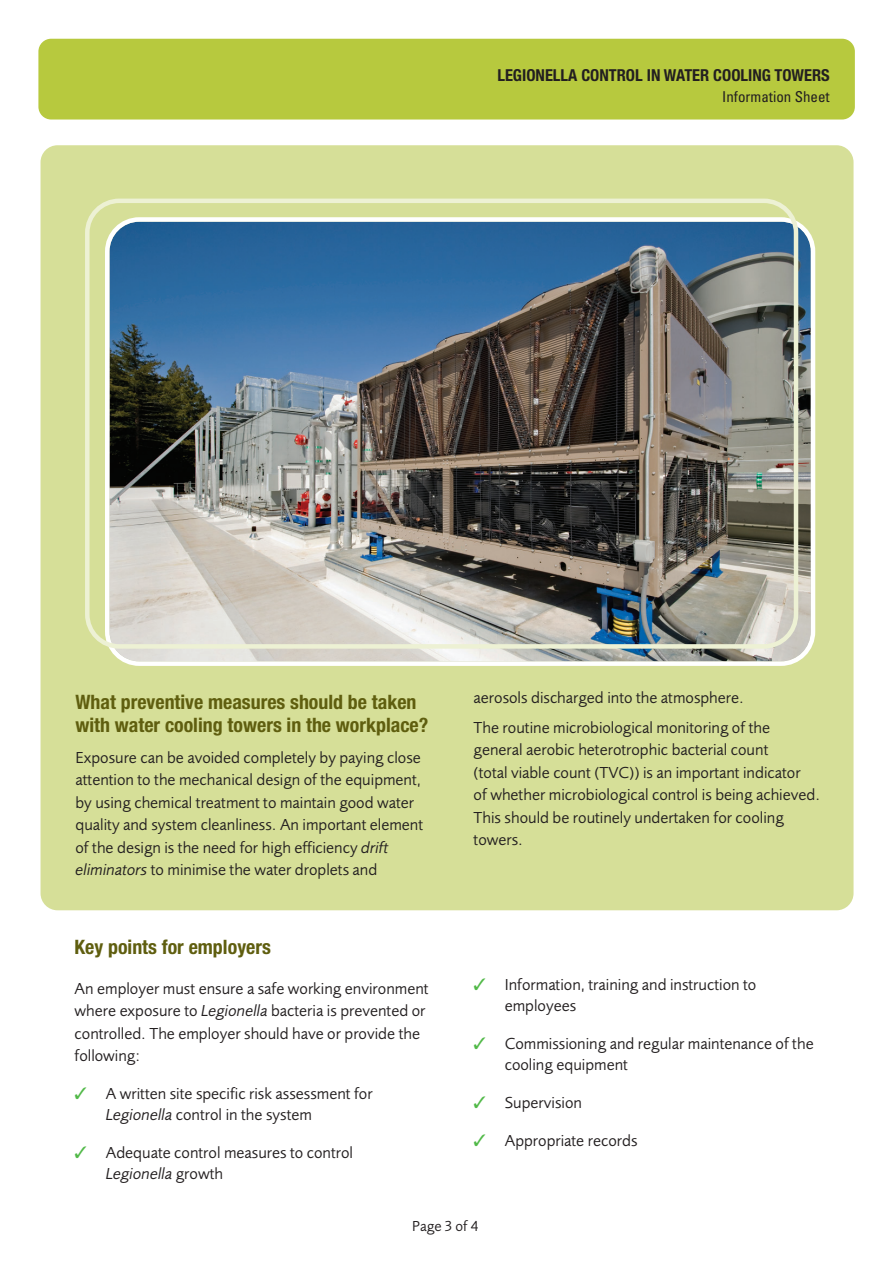
<style>
.page{position:relative;width:893px;height:1263px;background:#fff}
.page>*{position:absolute;margin:0;border:0;box-sizing:border-box;transform-origin:0 0}
.t1{font:700 condensed 19.95px/22.5px "Helvetica Neue";color:#5f5e0f}
.t2{font:16.5px/22.5px "Bk Foundry Sans Normal";color:#231f20}
.t3{font:700 condensed 16.5px "Helvetica Neue";color:#231f20}
.t4{font:italic 16.5px "Foundry Sans";color:#231f20}
.t5{font:condensed 15px "Univers";color:#231f20}
.t6{font:15px "Bk Foundry Sans Normal";color:#231f20}
.s1{font-family:"Foundry Sans";font-style:italic}
.s2{color:#51b948}
.s3{font-family:"Bk Foundry Sans Normal";font-style:normal}
</style>
<div class="page">
<div style="left:41px;top:145px;width:812px;height:765px;background:#d6df98;border-radius:17px"></div>
<div style="left:38px;top:39px;width:817px;height:81px;background:#b7c93e;border-radius:13px"></div>
<svg style="left:110px;top:222px;width:705px;height:444px;background:#bdc1be"></svg>
<img style="left:85px;top:199px;width:713px;height:450px">
<p class="t3" style="left:497px;top:69px;width:334px">LEGIONELLA CONTROL IN WATER COOLING TOWERS</p>
<p class="t5" style="left:722px;top:91px;width:109px">Information Sheet</p>
<p class="t1" style="left:76px;top:693px;width:354px">What preventive measures should be taken with water cooling towers in the workplace?</p>
<p class="t2" style="left:76px;top:748px;width:349px">Exposure can be avoided completely by paying close attention to the mechanical design of the equipment, by using chemical treatment to maintain good water quality and system cleanliness. An important element of the design is the need for high efficiency <span class="s1">drift eliminators</span> to minimise the water droplets and</p>
<p class="t1" style="left:75px;top:937px;width:198px">Key points for employers</p>
<p class="t2" style="left:75px;top:978px;width:356px">An employer must ensure a safe working environment where exposure to <span class="s1">Legionella</span> bacteria is prevented or controlled. The employer should have or provide the following:</p>
<p class="t2" style="left:106px;top:1085px;width:268px;line-height:21px;text-indent:-31px"><span class="s2">✓</span> A written site specific risk assessment for<br><span class="s1">Legionella</span> control in the system</p>
<p class="t2" style="left:75px;top:1143px;width:280px"><span class="s2">✓</span> Adequate control measures to control</p>
<p class="t4" style="left:106px;top:1167px;width:119px">Legionella <span class="s3">growth</span></p>
<p class="t2" style="left:474px;top:684px;width:298px;line-height:30px">aerosols discharged into the atmosphere.<br>The routine microbiological monitoring of the</p>
<p class="t2" style="left:474px;top:740px;width:348px">general aerobic heterotrophic bacterial count<br>(total viable count (TVC)) is an important indicator<br>of whether microbiological control is being achieved.<br>This should be routinely undertaken for cooling towers.</p>
<p class="t2" style="left:505px;top:975px;width:253px;line-height:21px;text-indent:-31px"><span class="s2">✓</span> Information, training and instruction to employees</p>
<p class="t2" style="left:505px;top:1034px;width:310px;line-height:21px;text-indent:-31px"><span class="s2">✓</span> Commissioning and regular maintenance of the cooling equipment</p>
<p class="t2" style="left:474px;top:1092px;width:110px"><span class="s2">✓</span> Supervision</p>
<p class="t2" style="left:474px;top:1130px;width:165px"><span class="s2">✓</span> Appropriate records</p>
<p class="t6" style="left:412px;top:1220px;width:68px">Page 3 of 4</p>
</div>
